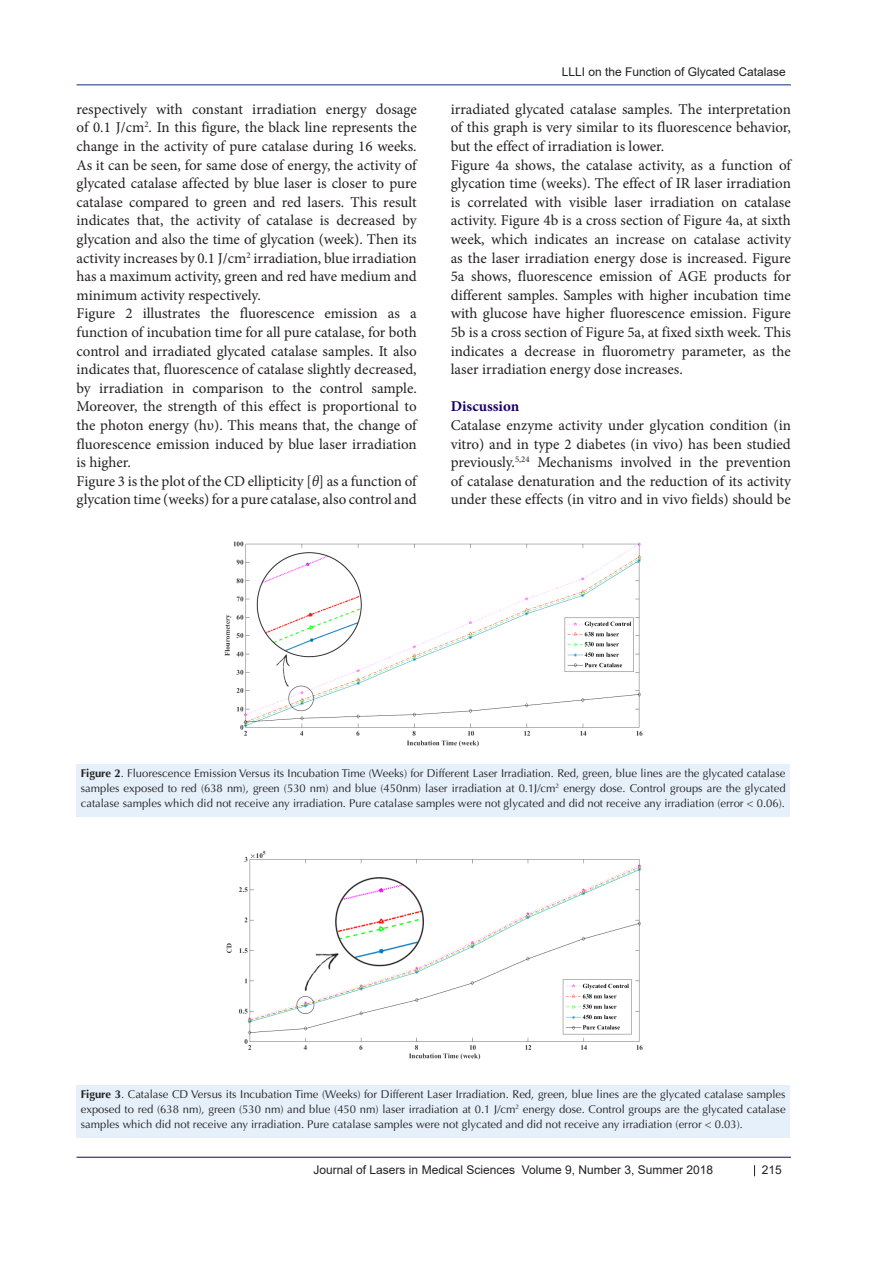
<style>
.page{position:relative;width:893px;height:1263px;background:#fff}
.page>*{position:absolute;margin:0;border:0;box-sizing:border-box;transform-origin:0 0}
.t1{font:15px/18.6px "Minion Pro";color:#231f20;text-align:justify}
.t2{font:700 15px "Minion Pro";color:#190066}
.t3{font:12px "Arial";color:#231f20}
.t4{font:11.25px/15px "Optima LT Std";color:#231f20;text-align:justify}
.s1{font-style:italic}
.s2{font-weight:700}
</style>
<div class="page">
<hr style="left:77px;top:1157px;width:714px;height:1px;background:#190066">
<hr style="left:77px;top:85px;width:714px;height:1px;background:#053278">
<img style="left:224px;top:541px;width:419px;height:206px">
<div style="left:77px;top:764px;width:713px;height:52px;background:#e6f0fa"></div>
<div style="left:77px;top:1085px;width:713px;height:52px;background:#e6f0fa"></div>
<img style="left:226px;top:851px;width:417px;height:209px">
<p class="t1" style="left:77px;top:100px;width:342px">respectively with constant irradiation energy dosage of 0<span class="s1">.</span>1 J/cm<sup>2</sup>. In this figure, the black line represents the change in the activity of pure catalase during 16 weeks.<br>As it can be seen, for same dose of energy, the activity of glycated catalase affected by blue laser is closer to pure catalase compared to green and red lasers. This result indicates that, the activity of catalase is decreased by glycation and also the time of glycation (week). Then its activity increases by 0.1 J/cm<sup>2</sup> irradiation, blue irradiation has a maximum activity, green and red have medium and minimum activity respectively.</p>
<p class="t1" style="left:77px;top:304px;width:342px">Figure 2 illustrates the fluorescence emission as a function of incubation time for all pure catalase, for both control and irradiated glycated catalase samples. It also indicates that, fluorescence of catalase slightly decreased, by irradiation in comparison to the control sample.<br>Moreover, the strength of this effect is proportional to the photon energy (hυ). This means that, the change of fluorescence emission induced by blue laser irradiation is higher.</p>
<p class="t1" style="left:77px;top:472px;width:342px">Figure 3 is the plot of the CD ellipticity [<span class="s1">θ</span>] as a function of glycation time (weeks) for a pure catalase, also control and</p>
<p class="t3" style="left:562px;top:64px;width:226px">LLLI on the Function of Glycated Catalase</p>
<p class="t1" style="left:451px;top:100px;width:342px">irradiated glycated catalase samples. The interpretation of this graph is very similar to its fluorescence behavior, but the effect of irradiation is lower.</p>
<p class="t1" style="left:451px;top:156px;width:342px">Figure 4a shows, the catalase activity, as a function of glycation time (weeks). The effect of IR laser irradiation is correlated with visible laser irradiation on catalase activity. Figure 4b is a cross section of Figure 4a, at sixth week, which indicates an increase on catalase activity as the laser irradiation energy dose is increased. Figure 5a shows, fluorescence emission of AGE products for different samples. Samples with higher incubation time with glucose have higher fluorescence emission. Figure 5b is a cross section of Figure 5a, at fixed sixth week. This indicates a decrease in fluorometry parameter, as the laser irradiation energy dose increases.</p>
<p class="t2" style="left:451px;top:396px;width:70px">Discussion</p>
<p class="t1" style="left:451px;top:416px;width:342px">Catalase enzyme activity under glycation condition (in vitro) and in type 2 diabetes (in vivo) has been studied previously.<sup>5,24</sup> Mechanisms involved in the prevention of catalase denaturation and the reduction of its activity under these effects (in vitro and in vivo fields) should be</p>
<p class="t4" style="left:81px;top:766px;width:706px"><span class="s2">Figure 2</span>. Fluorescence Emission Versus its Incubation Time (Weeks) for Different Laser Irradiation. Red, green, blue lines are the glycated catalase samples exposed to red (638 nm), green (530 nm) and blue (450nm) laser irradiation at 0.1J/cm<sup>2</sup> energy dose. Control groups are the glycated catalase samples which did not receive any irradiation. Pure catalase samples were not glycated and did not receive any irradiation (error &lt; 0.06).</p>
<p class="t4" style="left:81px;top:1086px;width:706px"><span class="s2">Figure 3</span>. Catalase CD Versus its Incubation Time (Weeks) for Different Laser Irradiation. Red, green, blue lines are the glycated catalase samples exposed to red (638 nm), green (530 nm) and blue (450 nm) laser irradiation at 0.1 J/cm<sup>2</sup> energy dose. Control groups are the glycated catalase samples which did not receive any irradiation. Pure catalase samples were not glycated and did not receive any irradiation (error &lt; 0.03).</p>
<p class="t3" style="left:314px;top:1162px;width:401px">Journal of Lasers in Medical Sciences Volume 9, Number 3, Summer 2018</p>
<p class="t3" style="left:762px;top:1161px;width:22px">215</p>
</div>
